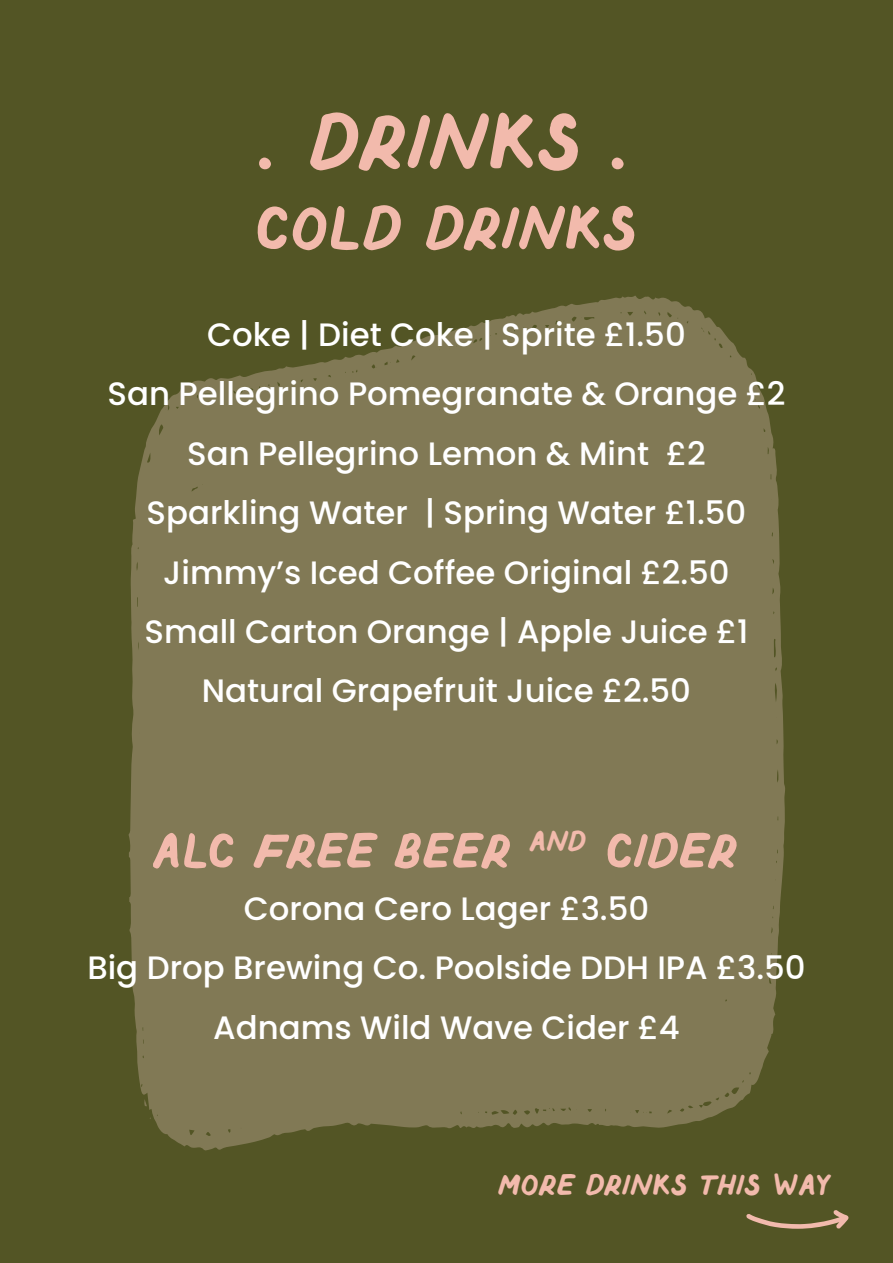
<style>
.page{position:relative;width:893px;height:1263px;background:#535525}
.page>*{position:absolute;margin:0;border:0;box-sizing:border-box;transform-origin:0 0}
.t1{font:81px "TAY Barro";color:#f2baac}
.t2{font:63px "TAY Barro";color:#f2baac}
.t3{font:50.4px "TAY Barro";color:#f2baac}
.t4{font:500 32.4px "Poppins";color:#fff}
.t5{font:30.3px "TAY Barro";color:#f2baac}
</style>
<div class="page">
<svg style="left:129px;top:296px;width:656px;height:854px;background:#7c7550"></svg>
<svg style="left:144px;top:1099px;width:3px;height:7px"></svg>
<svg style="left:746px;top:1210px;width:103px;height:19px"></svg>
<p class="t1" style="left:260px;top:94px;width:374px">. DRINKS .</p>
<p class="t2" style="left:255px;top:191px;width:208px">COLD DRINKS</p>
<p class="t4" style="left:207px;top:316px;width:480px">Coke | Diet Coke | Sprite £1.50</p>
<p class="t4" style="left:108px;top:375px;width:679px">San Pellegrino Pomegranate &amp; Orange £2</p>
<p class="t4" style="left:187px;top:435px;width:520px">San Pellegrino Lemon &amp; Mint £2</p>
<p class="t4" style="left:147px;top:494px;width:601px">Sparkling Water | Spring Water £1.50</p>
<p class="t4" style="left:163px;top:553px;width:568px">Jimmy’s Iced Coffee Original £2.50</p>
<p class="t4" style="left:144px;top:613px;width:605px">Small Carton Orange | Apple Juice £1</p>
<p class="t4" style="left:202px;top:672px;width:491px">Natural Grapefruit Juice £2.50</p>
<p class="t3" style="left:154px;top:821px;width:28px">ALC</p>
<p class="t3" style="left:255px;top:821px;width:33px">FREE</p>
<p class="t3" style="left:395px;top:821px;width:30px">BEER</p>
<p class="t3" style="left:530px;top:821px;width:102px"><sup>AND</sup> CIDER</p>
<p class="t4" style="left:244px;top:890px;width:407px">Corona Cero Lager £3.50</p>
<p class="t4" style="left:87px;top:949px;width:720px">Big Drop Brewing Co. Poolside DDH IPA £3.50</p>
<p class="t4" style="left:213px;top:1009px;width:468px">Adnams Wild Wave Cider £4</p>
<p class="t5" style="left:498px;top:1167px;width:333px">MORE DRINKS THIS WAY</p>
</div>
